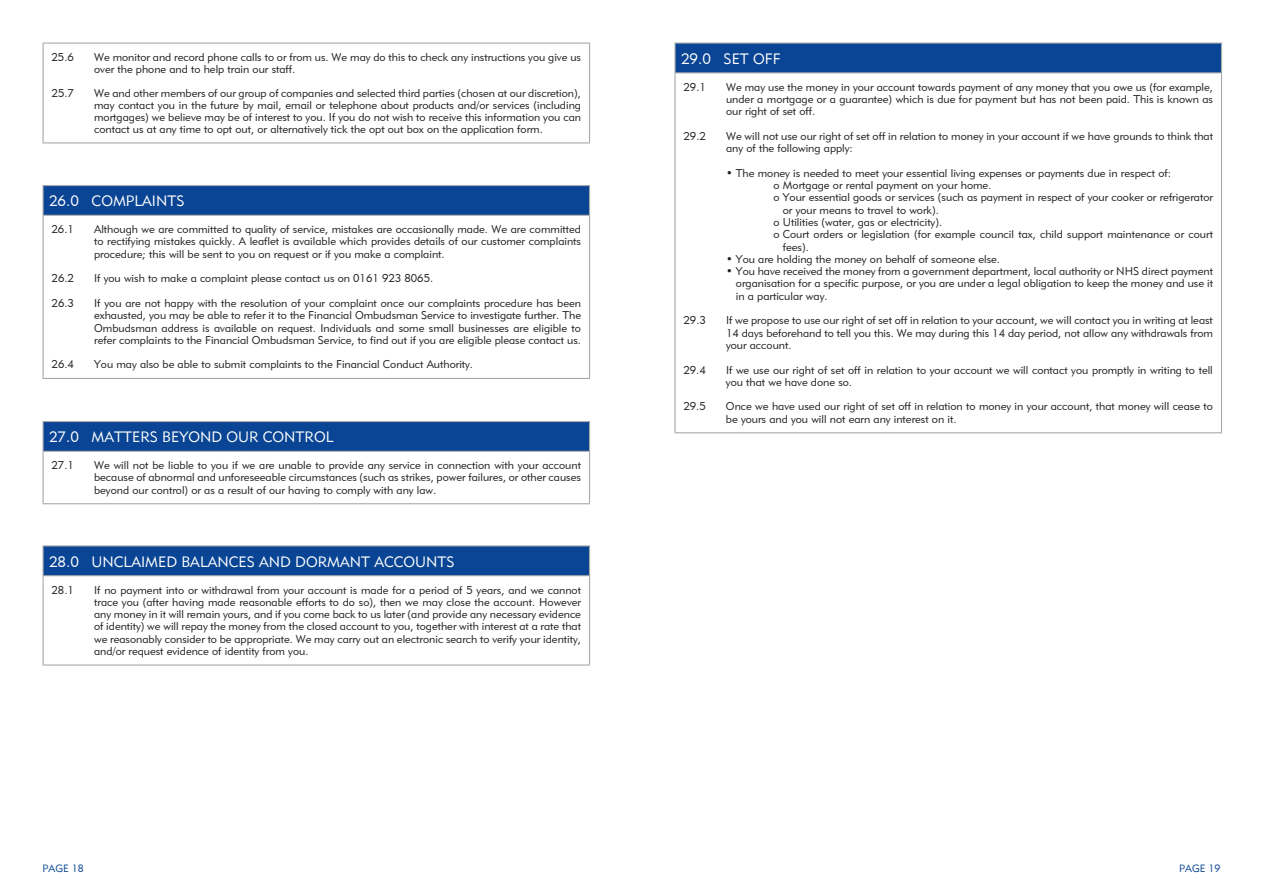
<style>
.page{position:relative;width:1263px;height:893px;background:#fff}
.page>*{position:absolute;margin:0;border:0;box-sizing:border-box;transform-origin:0 0}
.t1{font:15px "Geometric 415 BT Lite A";color:#fff}
.t2{font:11.25px/12.3px "Geometric 415 BT Lite A";color:#231f20;text-align:justify}
.t3{font:10.5px "Geometric 415 BT Lite A";color:#094594}
</style>
<div class="page">
<div style="left:43px;top:186px;width:546px;height:29px;background:#094594"></div>
<hr style="left:43px;top:185px;width:547px;height:1px;background:#a8a9ad">
<svg style="left:43px;top:186px;width:1px;height:29px"></svg>
<svg style="left:589px;top:186px;width:1px;height:29px"></svg>
<hr style="left:43px;top:215px;width:547px;height:1px;background:#a8a9ad">
<hr style="left:43px;top:216px;width:1px;height:162px;background:#a8a9ad">
<hr style="left:589px;top:216px;width:1px;height:162px;background:#a8a9ad">
<hr style="left:43px;top:378px;width:547px;height:1px;background:#a8a9ad">
<div style="left:43px;top:422px;width:546px;height:29px;background:#094594"></div>
<hr style="left:43px;top:421px;width:547px;height:1px;background:#a8a9ad">
<svg style="left:43px;top:422px;width:1px;height:29px"></svg>
<svg style="left:589px;top:422px;width:1px;height:29px"></svg>
<hr style="left:43px;top:451px;width:547px;height:1px;background:#a8a9ad">
<hr style="left:43px;top:452px;width:1px;height:51px;background:#a8a9ad">
<hr style="left:589px;top:452px;width:1px;height:51px;background:#a8a9ad">
<hr style="left:43px;top:503px;width:547px;height:1px;background:#a8a9ad">
<div style="left:43px;top:546px;width:546px;height:30px;background:#094594"></div>
<hr style="left:43px;top:545px;width:547px;height:1px;background:#a8a9ad">
<svg style="left:43px;top:546px;width:1px;height:29px"></svg>
<svg style="left:589px;top:546px;width:1px;height:29px"></svg>
<hr style="left:43px;top:575px;width:547px;height:1px;background:#a8a9ad">
<hr style="left:43px;top:576px;width:1px;height:88px;background:#a8a9ad">
<hr style="left:589px;top:576px;width:1px;height:88px;background:#a8a9ad">
<hr style="left:43px;top:664px;width:547px;height:2px;background:#a8a9ad">
<div style="left:675px;top:43px;width:546px;height:30px;background:#094594"></div>
<hr style="left:674px;top:43px;width:548px;height:1px;background:#a8a9ad">
<hr style="left:674px;top:44px;width:2px;height:28px;background:#a8a9ad">
<svg style="left:1221px;top:44px;width:1px;height:28px"></svg>
<hr style="left:674px;top:72px;width:548px;height:1px;background:#a8a9ad">
<hr style="left:674px;top:73px;width:2px;height:359px;background:#a8a9ad">
<hr style="left:1221px;top:73px;width:1px;height:359px;background:#a8a9ad">
<hr style="left:674px;top:432px;width:548px;height:1px;background:#a8a9ad">
<hr style="left:43px;top:43px;width:547px;height:1px;background:#a8a9ad">
<hr style="left:43px;top:44px;width:1px;height:98px;background:#a8a9ad">
<hr style="left:589px;top:44px;width:1px;height:98px;background:#a8a9ad">
<hr style="left:43px;top:142px;width:547px;height:1px;background:#a8a9ad">
<p class="t2" style="left:52px;top:51px;width:24px">25.6</p>
<p class="t2" style="left:94px;top:51px;width:488px">We monitor and record phone calls to or from us. We may do this to check any instructions you give us over the phone and to help train our staff.</p>
<p class="t2" style="left:52px;top:87px;width:24px">25.7</p>
<p class="t2" style="left:94px;top:87px;width:488px">We and other members of our group of companies and selected third parties (chosen at our discretion), may contact you in the future by mail, email or telephone about products and/or services (including mortgages) we believe may be of interest to you. If you do not wish to receive this information you can contact us at any time to opt out, or alternatively tick the opt out box on the application form.</p>
<h1 class="t1" style="left:49px;top:192px;width:137px">26.0 COMPLAINTS</h1>
<p class="t2" style="left:52px;top:223px;width:24px">26.1</p>
<p class="t2" style="left:94px;top:223px;width:488px">Although we are committed to quality of service, mistakes are occasionally made. We are committed to rectifying mistakes quickly. A leaflet is available which provides details of our customer complaints procedure; this will be sent to you on request or if you make a complaint.</p>
<p class="t2" style="left:52px;top:272px;width:24px">26.2</p>
<p class="t2" style="left:94px;top:272px;width:341px">If you wish to make a complaint please contact us on 0161 923 8065.</p>
<p class="t2" style="left:52px;top:297px;width:24px">26.3</p>
<p class="t2" style="left:94px;top:297px;width:488px">If you are not happy with the resolution of your complaint once our complaints procedure has been exhausted, you may be able to refer it to the Financial Ombudsman Service to investigate further. The Ombudsman address is available on request. Individuals and some small businesses are eligible to refer complaints to the Financial Ombudsman Service, to find out if you are eligible please contact us.</p>
<p class="t2" style="left:52px;top:358px;width:24px">26.4</p>
<p class="t2" style="left:94px;top:358px;width:380px">You may also be able to submit complaints to the Financial Conduct Authority.</p>
<h1 class="t1" style="left:49px;top:428px;width:286px">27.0 MATTERS BEYOND OUR CONTROL</h1>
<p class="t2" style="left:52px;top:459px;width:24px">27.1</p>
<p class="t2" style="left:94px;top:459px;width:488px">We will not be liable to you if we are unable to provide any service in connection with your account because of abnormal and unforeseeable circumstances (such as strikes, power failures, or other causes beyond our control) or as a result of our having to comply with any law.</p>
<h1 class="t1" style="left:49px;top:552px;width:407px">28.0 UNCLAIMED BALANCES AND DORMANT ACCOUNTS</h1>
<p class="t2" style="left:52px;top:583px;width:24px">28.1</p>
<p class="t2" style="left:94px;top:583px;width:488px">If no payment into or withdrawal from your account is made for a period of 5 years, and we cannot trace you (after having made reasonable efforts to do so), then we may close the account. However any money in it will remain yours, and if you come back to us later (and provide any necessary evidence of identity) we will repay the money from the closed account to you, together with interest at a rate that we reasonably consider to be appropriate. We may carry out an electronic search to verify your identity, and/or request evidence of identity from you.</p>
<h1 class="t1" style="left:681px;top:49px;width:101px">29.0 SET OFF</h1>
<p class="t2" style="left:683px;top:80px;width:24px">29.1</p>
<p class="t2" style="left:726px;top:80px;width:488px">We may use the money in your account towards payment of any money that you owe us (for example, under a mortgage or a guarantee) which is due for payment but has not been paid. This is known as our right of set off.</p>
<p class="t2" style="left:683px;top:130px;width:24px">29.2</p>
<p class="t2" style="left:726px;top:130px;width:488px">We will not use our right of set off in relation to money in your account if we have grounds to think that any of the following apply:</p>
<p class="t2" style="left:726px;top:167px;width:447px">• The money is needed to meet your essential living expenses or payments due in respect of:</p>
<p class="t2" style="left:773px;top:179px;width:219px">o Mortgage or rental payment on your home.</p>
<p class="t2" style="left:773px;top:191px;width:441px">o Your essential goods or services (such as payment in respect of your cooker or refrigerator</p>
<p class="t2" style="left:783px;top:203px;width:157px">or your means to travel to work).</p>
<p class="t2" style="left:773px;top:216px;width:170px">o Utilities (water, gas or electricity).</p>
<p class="t2" style="left:773px;top:228px;width:441px">o Court orders or legislation (for example council tax, child support maintenance or court</p>
<p class="t2" style="left:783px;top:240px;width:28px">fees).</p>
<p class="t2" style="left:726px;top:253px;width:275px">• You are holding the money on behalf of someone else.</p>
<p class="t2" style="left:736px;top:265px;width:479px;text-indent:-10px">• You have received the money from a government department, local authority or NHS direct payment organisation for a specific purpose, or you are under a legal obligation to keep the money and use it in a particular way.</p>
<p class="t2" style="left:683px;top:314px;width:24px">29.3</p>
<p class="t2" style="left:726px;top:314px;width:488px">If we propose to use our right of set off in relation to your account, we will contact you in writing at least 14 days beforehand to tell you this. We may during this 14 day period, not allow any withdrawals from your account.</p>
<p class="t2" style="left:683px;top:363px;width:24px">29.4</p>
<p class="t2" style="left:726px;top:363px;width:488px">If we use our right of set off in relation to your account we will contact you promptly in writing to tell you that we have done so.</p>
<p class="t2" style="left:683px;top:400px;width:24px">29.5</p>
<p class="t2" style="left:726px;top:400px;width:488px">Once we have used our right of set off in relation to money in your account, that money will cease to be yours and you will not earn any interest on it.</p>
<p class="t3" style="left:43px;top:862px;width:43px">PAGE 18</p>
<p class="t3" style="left:1179px;top:862px;width:43px">PAGE 19</p>
</div>
